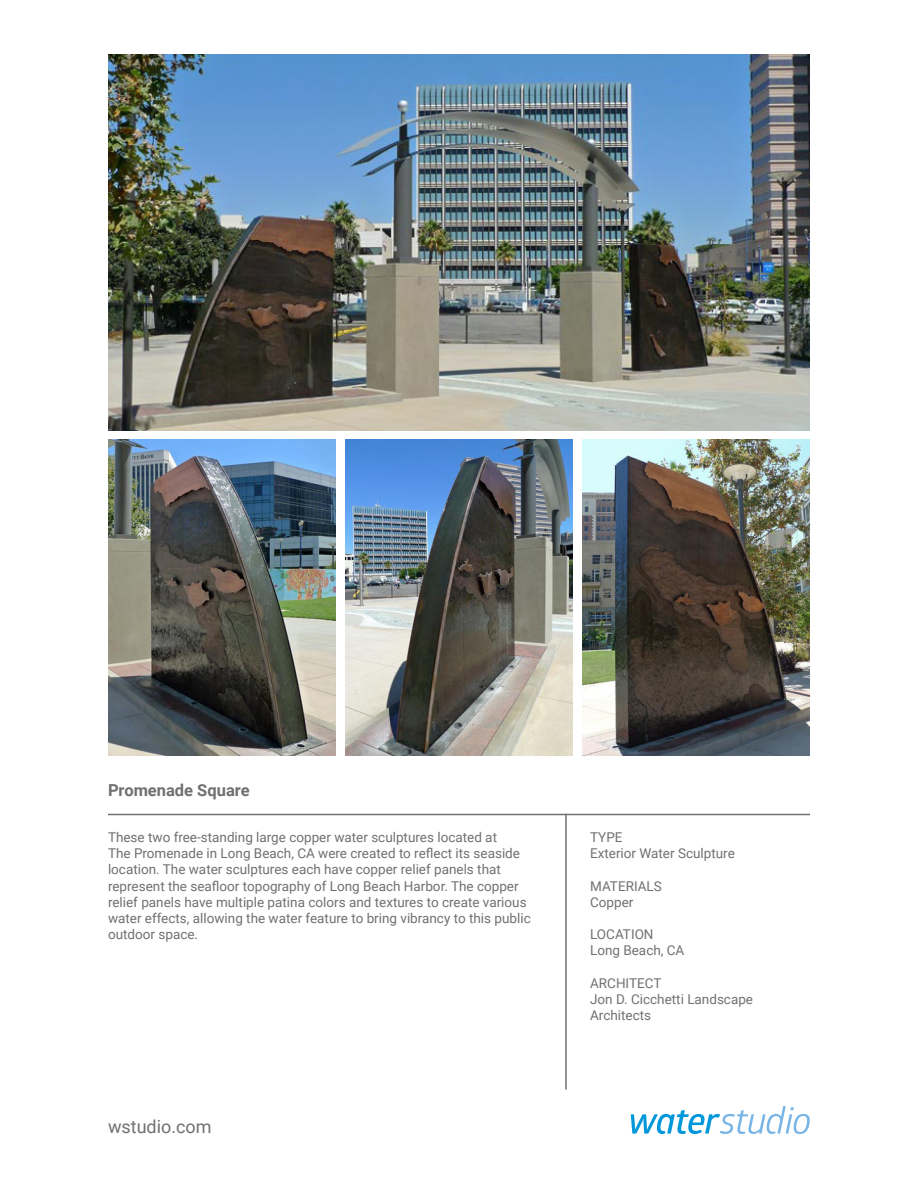
<style>
.page{position:relative;width:918px;height:1188px;background:#fff}
.page>*{position:absolute;margin:0;border:0;box-sizing:border-box;transform-origin:0 0}
.t1{font:18px "Roboto";color:#6f7070}
.t2{font:700 16.5px "Roboto";color:#6f7070}
.t3{font:13.5px/16.2px "Roboto";color:#6f7070}
.t4{font:13.5px/16.2px "Roboto";color:#707171}
</style>
<div class="page">
<svg style="left:631px;top:1106px;width:179px;height:28px"></svg>
<img style="left:108px;top:54px;width:702px;height:376px">
<img style="left:108px;top:439px;width:227px;height:317px">
<hr style="left:108px;top:814px;width:702px;height:1px;background:#6f7070">
<hr style="left:565px;top:814px;width:2px;height:276px;background:#6f7070">
<img style="left:345px;top:439px;width:228px;height:317px">
<img style="left:583px;top:439px;width:227px;height:317px">
<p class="t2" style="left:108px;top:779px;width:143px">Promenade Square</p>
<p class="t3" style="left:108px;top:829px;width:424px">These two free-standing large copper water sculptures located at<br>The Promenade in Long Beach, CA were created to reflect its seaside location. The water sculptures each have copper relief panels that represent the seafloor topography of Long Beach Harbor. The copper relief panels have multiple patina colors and textures to create various water effects, allowing the water feature to bring vibrancy to this public outdoor space.</p>
<p class="t1" style="left:108px;top:1113px;width:105px">wstudio.com</p>
<p class="t4" style="left:590px;top:829px;width:34px">TYPE</p>
<p class="t4" style="left:590px;top:845px;width:146px">Exterior Water Sculpture</p>
<p class="t4" style="left:590px;top:877px;width:73px">MATERIALS</p>
<p class="t4" style="left:590px;top:893px;width:45px">Copper</p>
<p class="t4" style="left:590px;top:926px;width:65px">LOCATION</p>
<p class="t4" style="left:590px;top:942px;width:96px">Long Beach, CA</p>
<p class="t4" style="left:590px;top:974px;width:73px">ARCHITECT</p>
<p class="t4" style="left:590px;top:991px;width:165px">Jon D. Cicchetti Landscape<br>Architects</p>
</div>
